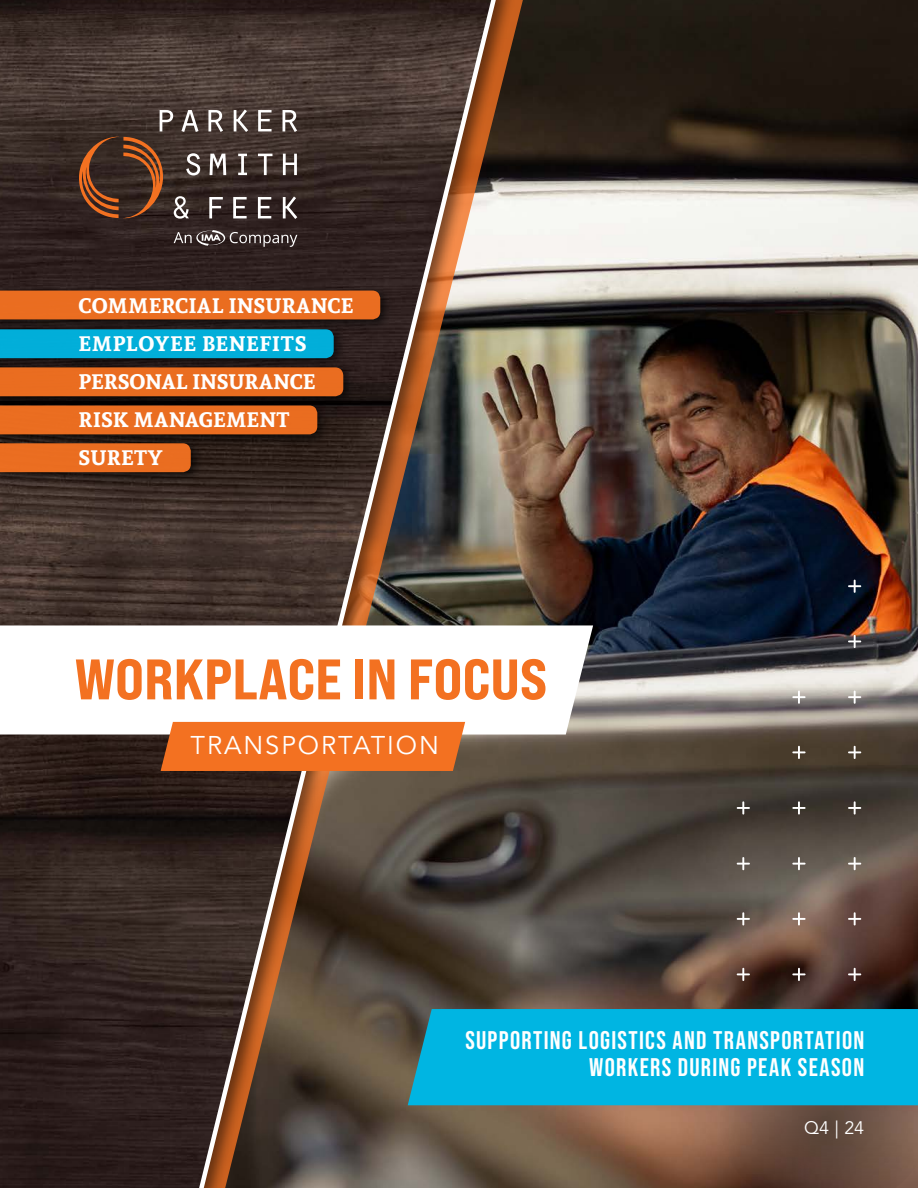
<style>
.page{position:relative;width:918px;height:1188px;background:#fff}
.page>*{position:absolute;margin:0;border:0;box-sizing:border-box;transform-origin:0 0}
.t1{font:57px "Bebas Neue Pro Exp Eb";color:#f37121}
.t2{font:700 25.5px/27px "Bebas Neue Pro";letter-spacing:.05em;color:#fff;text-align:right}
.t3{font:25.5px "Avenir LT Std";letter-spacing:.075em;color:#fff}
.t4{font:700 20.85px/38.1px "Andada";letter-spacing:.005em;color:#fff}
.t5{font:18px "Avenir LT Std";color:#fff}
</style>
<div class="page">
<img style="left:525px;top:0;width:393px;height:1188px">
<svg style="left:719px;top:1105px;width:199px;height:83px;background:#6b4f40"></svg>
<div style="left:0;top:0;width:516px;height:1188px;background:#000;opacity:.5"></div>
<img style="left:0;top:0;width:194px;height:1188px">
<div style="left:0;top:283px;width:393px;height:50px;background:#000;opacity:.75"></div>
<div style="left:0;top:291px;width:194px;height:28px;background:#ea6d20"></div>
<div style="left:0;top:322px;width:347px;height:50px;background:#000;opacity:.75"></div>
<div style="left:0;top:329px;width:194px;height:29px;background:#02aed9"></div>
<div style="left:0;top:360px;width:357px;height:50px;background:#000;opacity:.75"></div>
<div style="left:0;top:367px;width:194px;height:29px;background:#ea6d20"></div>
<div style="left:0;top:398px;width:331px;height:50px;background:#000;opacity:.75"></div>
<div style="left:0;top:406px;width:194px;height:28px;background:#ea6d20"></div>
<div style="left:0;top:436px;width:204px;height:50px;background:#000;opacity:.75"></div>
<div style="left:0;top:443px;width:191px;height:29px;background:#ea6d20"></div>
<svg style="left:194px;top:0;width:307px;height:1188px;background:#584538"></svg>
<svg style="left:186px;top:153px;width:14px;height:22px"></svg>
<svg style="left:210px;top:154px;width:16px;height:21px"></svg>
<svg style="left:238px;top:154px;width:9px;height:21px"></svg>
<svg style="left:258px;top:154px;width:14px;height:21px"></svg>
<svg style="left:283px;top:154px;width:14px;height:21px"></svg>
<svg style="left:160px;top:110px;width:13px;height:21px"></svg>
<svg style="left:181px;top:110px;width:18px;height:22px"></svg>
<svg style="left:208px;top:110px;width:15px;height:22px"></svg>
<svg style="left:234px;top:109px;width:14px;height:23px"></svg>
<svg style="left:258px;top:110px;width:14px;height:21px"></svg>
<svg style="left:283px;top:110px;width:14px;height:22px"></svg>
<svg style="left:209px;top:197px;width:14px;height:21px"></svg>
<svg style="left:233px;top:197px;width:14px;height:21px"></svg>
<svg style="left:258px;top:197px;width:13px;height:21px"></svg>
<svg style="left:283px;top:196px;width:14px;height:23px"></svg>
<svg style="left:174px;top:196px;width:15px;height:23px"></svg>
<svg style="left:79px;top:137px;width:84px;height:81px;background:#5f3822"></svg>
<svg style="left:174px;top:230px;width:123px;height:17px;background:#564b4a"></svg>
<div style="left:408px;top:1009px;width:510px;height:96px;background:#00b5e2"></div>
<svg style="left:0;top:625px;width:593px;height:110px"></svg>
<div style="left:161px;top:722px;width:304px;height:49px;background:#f37121"></div>
<svg style="left:848px;top:968px;width:13px;height:13px"></svg>
<svg style="left:792px;top:968px;width:14px;height:13px"></svg>
<svg style="left:737px;top:957px;width:31px;height:24px"></svg>
<svg style="left:848px;top:912px;width:13px;height:13px"></svg>
<svg style="left:792px;top:912px;width:14px;height:13px"></svg>
<svg style="left:737px;top:900px;width:31px;height:25px"></svg>
<svg style="left:848px;top:857px;width:13px;height:13px"></svg>
<svg style="left:792px;top:857px;width:14px;height:13px"></svg>
<svg style="left:737px;top:844px;width:31px;height:26px"></svg>
<svg style="left:848px;top:801px;width:13px;height:14px"></svg>
<svg style="left:792px;top:801px;width:14px;height:14px"></svg>
<svg style="left:737px;top:801px;width:13px;height:14px"></svg>
<svg style="left:848px;top:746px;width:13px;height:13px"></svg>
<svg style="left:792px;top:746px;width:14px;height:13px"></svg>
<svg style="left:848px;top:691px;width:13px;height:13px"></svg>
<svg style="left:792px;top:691px;width:14px;height:13px"></svg>
<svg style="left:848px;top:635px;width:13px;height:13px"></svg>
<svg style="left:848px;top:580px;width:13px;height:13px"></svg>
<p class="t4" style="left:79px;top:286px;width:277px">COMMERCIAL INSURANCE<br>EMPLOYEE BENEFITS<br>PERSONAL INSURANCE<br>RISK MANAGEMENT<br>SURETY</p>
<h1 class="t1" style="left:74px;top:644px;width:474px">WORKPLACE IN FOCUS</h1>
<p class="t3" style="left:191px;top:730px;width:250px">TRANSPORTATION</p>
<p class="t2" style="left:465px;top:1027px;width:400px">SUPPORTING LOGISTICS AND TRANSPORTATION<br>WORKERS DURING PEAK SEASON</p>
<p class="t5" style="left:804px;top:1117px;width:62px">Q4 | 24</p>
</div>
